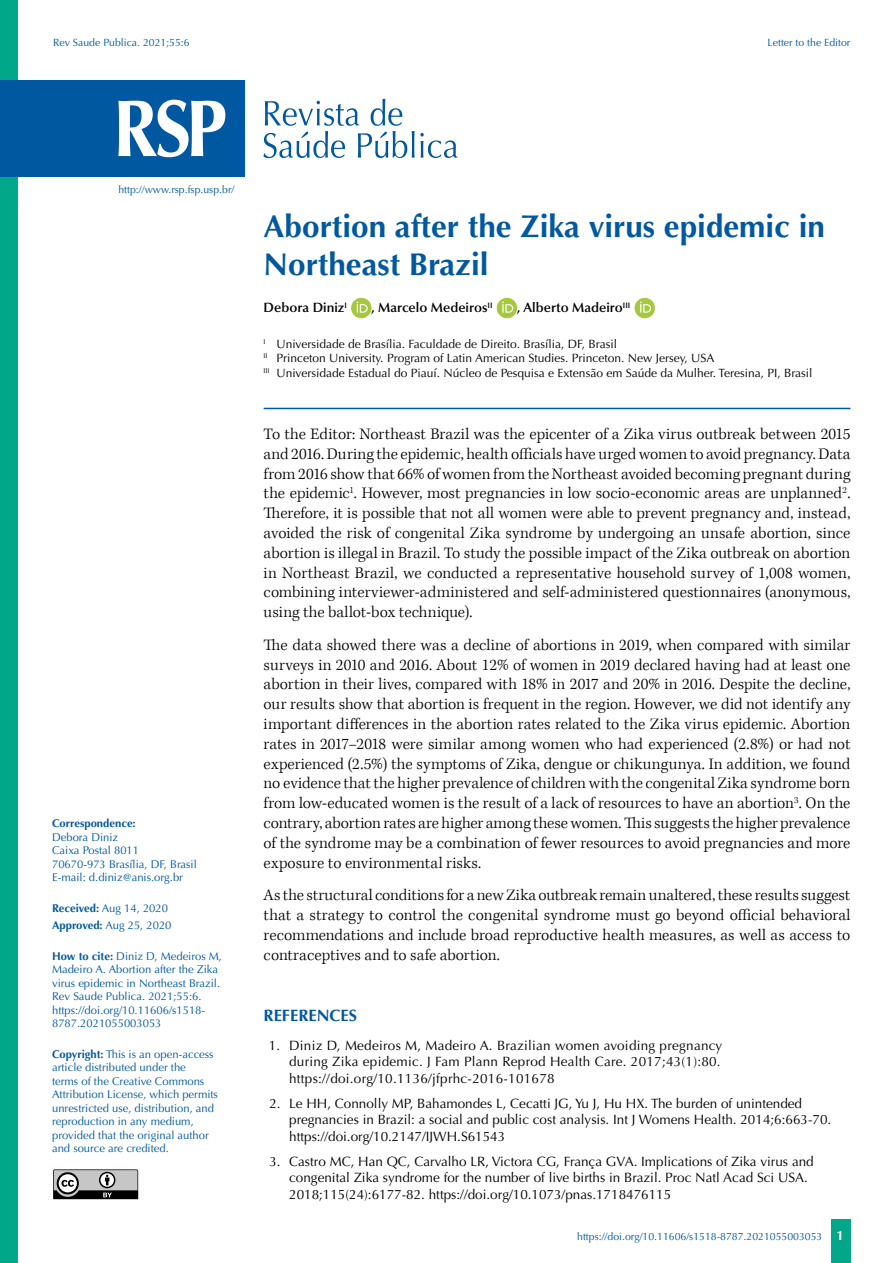
<style>
.page{position:relative;width:893px;height:1263px;background:#fff}
.page>*{position:absolute;margin:0;border:0;box-sizing:border-box;transform-origin:0 0}
.t1{font:700 31.5px/37.8px "Optima";color:#0059a0}
.t2{font:300 16.5px/19.8px "Kepler Std";letter-spacing:.005em;color:#000;text-align:justify}
.t3{font:700 16.5px "Optima";color:#0059a0}
.t4{font:13.5px/16.5px "Optima";color:#000}
.t5{font:600 13.5px "Optima";color:#000}
.t6{font:12px/14.4px "Optima";color:#000}
.t7{font:11.25px/13.5px "Optima";color:#0059a0}
.t8{font:700 11.25px "Optima";color:#0059a0}
.t9{font:10.5px "Optima";color:#0059a0}
.s1{font-weight:700}
.s2{font-weight:700;font-size:13.5px;color:#fff}
</style>
<div class="page">
<div style="left:831px;top:1220px;width:20px;height:43px;background:#00a788"></div>
<svg style="left:53px;top:1169px;width:85px;height:30px;background:#838383"></svg>
<div style="left:0;top:0;width:18px;height:1263px;background:#00a788"></div>
<hr style="left:264px;top:408px;width:586px;height:1px;background:#0059a0">
<div style="left:351px;top:298px;width:21px;height:20px;background:#a6c83e;border-radius:50%"></div>
<svg style="left:357px;top:302px;width:11px;height:11px"></svg>
<div style="left:497px;top:298px;width:20px;height:20px;background:#a6c83e;border-radius:50%"></div>
<svg style="left:502px;top:302px;width:11px;height:11px"></svg>
<div style="left:634px;top:298px;width:21px;height:20px;background:#a6c83e;border-radius:50%"></div>
<svg style="left:640px;top:302px;width:11px;height:11px"></svg>
<svg style="left:263px;top:99px;width:195px;height:59px"></svg>
<div style="left:0;top:80px;width:244px;height:96px;background:#0059a0"></div>
<svg style="left:118px;top:100px;width:107px;height:57px"></svg>
<p class="t9" style="left:53px;top:36px;width:138px">Rev Saude Publica. 2021;55:6</p>
<p class="t9" style="left:768px;top:36px;width:84px">Letter to the Editor</p>
<p class="t9" style="left:118px;top:183px;width:117px">http://www.rsp.fsp.usp.br/</p>
<p class="t8" style="left:52px;top:817px;width:85px">Correspondence:</p>
<p class="t7" style="left:52px;top:830px;width:146px">Debora Diniz<br>Caixa Postal 8011<br>70670-973 Brasília, DF, Brasil<br>E-mail: d.diniz@anis.org.br</p>
<p class="t7" style="left:52px;top:899px;width:121px;line-height:17.7px"><span class="s1">Received:</span> Aug 14, 2020<br><span class="s1">Approved:</span> Aug 25, 2020</p>
<p class="t7" style="left:52px;top:949px;width:171px"><span class="s1">How to cite:</span> Diniz D, Medeiros M,<br>Madeiro A. Abortion after the Zika virus epidemic in Northeast Brazil.<br>Rev Saude Publica. 2021;55:6. https://doi.org/10.11606/s1518-<br>8787.2021055003053</p>
<p class="t7" style="left:52px;top:1047px;width:167px"><span class="s1">Copyright:</span> This is an open-access article distributed under the<br>terms of the Creative Commons<br>Attribution License, which permits unrestricted use, distribution, and reproduction in any medium, provided that the original author and source are credited.</p>
<h1 class="t1" style="left:264px;top:208px;width:563px">Abortion after the Zika virus epidemic in<br>Northeast Brazil</h1>
<p class="t5" style="left:264px;top:300px;width:85px">Debora Diniz<sup>I</sup></p>
<p class="t5" style="left:372px;top:300px;width:122px">, Marcelo Medeiros<sup>II</sup></p>
<p class="t5" style="left:517px;top:300px;width:115px">, Alberto Madeiro<sup>III</sup></p>
<p class="t6" style="left:264px;top:337px;width:550px"><sup>I</sup> Universidade de Brasília. Faculdade de Direito. Brasília, DF, Brasil<br><sup>II</sup> Princeton University. Program of Latin American Studies. Princeton. New Jersey, USA<br><sup>III</sup> Universidade Estadual do Piauí. Núcleo de Pesquisa e Extensão em Saúde da Mulher. Teresina, PI, Brasil</p>
<p class="t2" style="left:264px;top:425px;width:588px">To the Editor: Northeast Brazil was the epicenter of a Zika virus outbreak between 2015 and 2016. During the epidemic, health officials have urged women to avoid pregnancy. Data from 2016 show that 66% of women from the Northeast avoided becoming pregnant during the epidemic<sup>1</sup>. However, most pregnancies in low socio-economic areas are unplanned<sup>2</sup>.<br>Therefore, it is possible that not all women were able to prevent pregnancy and, instead, avoided the risk of congenital Zika syndrome by undergoing an unsafe abortion, since abortion is illegal in Brazil. To study the possible impact of the Zika outbreak on abortion in Northeast Brazil, we conducted a representative household survey of 1,008 women, combining interviewer-administered and self-administered questionnaires (anonymous, using the ballot-box technique).</p>
<p class="t2" style="left:264px;top:635px;width:588px">The data showed there was a decline of abortions in 2019, when compared with similar surveys in 2010 and 2016. About 12% of women in 2019 declared having had at least one abortion in their lives, compared with 18% in 2017 and 20% in 2016. Despite the decline, our results show that abortion is frequent in the region. However, we did not identify any important differences in the abortion rates related to the Zika virus epidemic. Abortion rates in 2017–2018 were similar among women who had experienced (2.8%) or had not experienced (2.5%) the symptoms of Zika, dengue or chikungunya. In addition, we found no evidence that the higher prevalence of children with the congenital Zika syndrome born from low-educated women is the result of a lack of resources to have an abortion<sup>3</sup>. On the contrary, abortion rates are higher among these women. This suggests the higher prevalence of the syndrome may be a combination of fewer resources to avoid pregnancies and more exposure to environmental risks.</p>
<p class="t2" style="left:264px;top:886px;width:588px">As the structural conditions for a new Zika outbreak remain unaltered, these results suggest that a strategy to control the congenital syndrome must go beyond official behavioral recommendations and include broad reproductive health measures, as well as access to contraceptives and to safe abortion.</p>
<p class="t3" style="left:264px;top:1005px;width:95px">REFERENCES</p>
<p class="t4" style="left:289px;top:1037px;width:435px;text-align:justify;text-indent:-20px">1. Diniz D, Medeiros M, Madeiro A. Brazilian women avoiding pregnancy during Zika epidemic. J Fam Plann Reprod Health Care. 2017;43(1):80. https://doi.org/10.1136/jfprhc-2016-101678</p>
<p class="t4" style="left:289px;top:1095px;width:544px;text-indent:-20px">2. Le HH, Connolly MP, Bahamondes L, Cecatti JG, Yu J, Hu HX. The burden of unintended pregnancies in Brazil: a social and public cost analysis. Int J Womens Health. 2014;6:663-70. https://doi.org/10.2147/IJWH.S61543</p>
<p class="t4" style="left:289px;top:1153px;width:526px;text-indent:-20px">3. Castro MC, Han QC, Carvalho LR, Victora CG, França GVA. Implications of Zika virus and congenital Zika syndrome for the number of live births in Brazil. Proc Natl Acad Sci USA.<br>2018;115(24):6177-82. https://doi.org/10.1073/pnas.1718476115</p>
<p class="t9" style="left:577px;top:1230px;width:268px">https://doi.org/10.11606/s1518-8787.2021055003053 <span class="s2">1</span></p>
</div>
